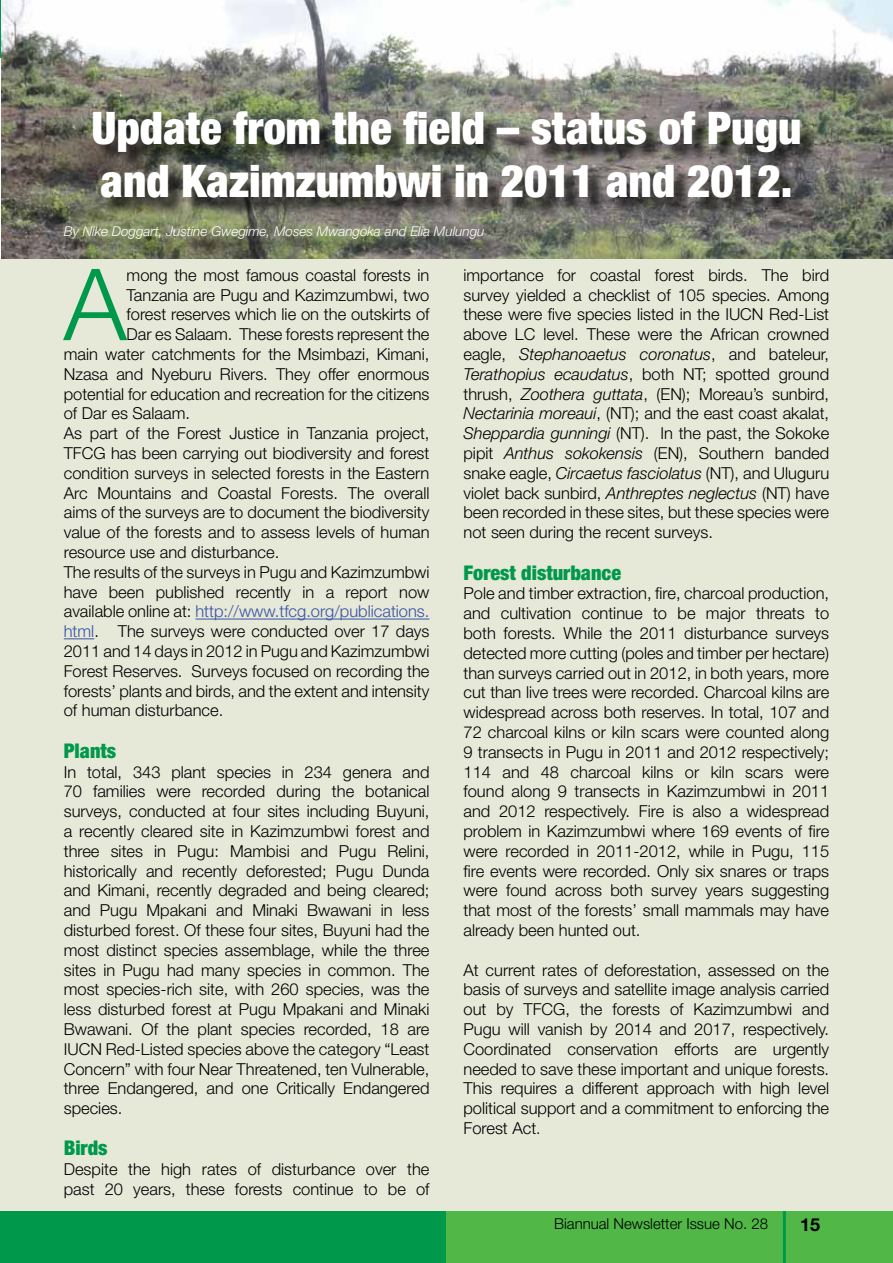
<style>
.page{position:relative;width:893px;height:1263px;background:#fff}
.page>*{position:absolute;margin:0;border:0;box-sizing:border-box;transform-origin:0 0}
.t1{font:300 99.75px "Helvetica Neue LT Std";color:#00984a}
.t2{font:900 condensed 45px/52.5px "Helvetica Neue LT Std";color:#fff}
.t3{font:900 condensed 20.25px "Helvetica Neue LT Std";color:#00984a}
.t4{font:700 18px "Helvetica Neue LT Std";color:#000}
.t5{font:300 16.5px/19.8px "Helvetica Neue LT Std";color:#000;text-align:justify}
.t6{font:300 16.5px "Helvetica Neue LT Std";color:#3953a4}
.t7{font:300 15px "Helvetica Neue LT Std";color:#000}
.t8{font:italic 300 13.5px "Helvetica Neue LT Std";color:#fff}
.s1{color:#000}
.s2{color:#3953a4}
.s3{font-style:italic}
.s4{font-size:15.75px}
</style>
<div class="page">
<div style="left:0;top:1211px;width:468px;height:52px;background:#00984a"></div>
<div style="left:446px;top:1211px;width:447px;height:52px;background:#51b848"></div>
<hr style="left:783px;top:1211px;width:3px;height:52px;background:#00984a">
<img style="left:2px;top:0;width:891px;height:259px">
<div style="left:0;top:259px;width:893px;height:952px;background:#e6e8d8"></div>
<div style="left:67px;top:114px;width:751px;height:143px;background:#000;opacity:.75"></div>
<hr style="left:195px;top:619px;width:234px;height:1px;background:#3953a4">
<hr style="left:64px;top:638px;width:30px;height:1px;background:#3953a4">
<h2 class="t2" style="left:92px;top:101px;width:711px">Update from the field – status of Pugu and Kazimzumbwi in 2011 and 2012.</h2>
<p class="t8" style="left:64px;top:223px;width:422px">By Nike Doggart, Justine Gwegime, Moses Mwangoka and Elia Mulungu</p>
<h1 class="t1" style="left:64px;top:244px;width:64px">A</h1>
<p class="t5" style="left:127px;top:265px;width:304px">mong the most famous coastal forests in</p>
<p class="t5" style="left:463px;top:265px;width:367px">importance for coastal forest birds. The bird survey yielded a checklist of 105 species. Among these were five species listed in the IUCN</p>
<p class="t5" style="left:127px;top:284px;width:304px">Tanzania are Pugu and Kazimzumbwi, two</p>
<p class="t5" style="left:127px;top:304px;width:304px">forest reserves which lie on the outskirts of</p>
<p class="t5" style="left:127px;top:324px;width:304px">Dar es Salaam. These forests represent the</p>
<p class="t5" style="left:64px;top:344px;width:367px">main water catchments for the Msimbazi, Kimani,</p>
<p class="t5" style="left:64px;top:364px;width:367px">Nzasa and Nyeburu Rivers. They offer enormous</p>
<p class="t5" style="left:64px;top:383px;width:367px">potential for education and recreation for the citizens</p>
<p class="t5" style="left:64px;top:403px;width:128px">of Dar es Salaam.</p>
<p class="t5" style="left:64px;top:423px;width:367px">As part of the Forest Justice in Tanzania project,</p>
<p class="t5" style="left:64px;top:443px;width:367px">TFCG has been carrying out biodiversity and forest</p>
<p class="t5" style="left:64px;top:463px;width:367px">condition surveys in selected forests in the Eastern</p>
<p class="t5" style="left:64px;top:482px;width:367px">Arc Mountains and Coastal Forests. The overall</p>
<p class="t5" style="left:64px;top:502px;width:367px">aims of the surveys are to document the biodiversity</p>
<p class="t5" style="left:64px;top:522px;width:367px">value of the forests and to assess levels of human</p>
<p class="t5" style="left:64px;top:542px;width:217px">resource use and disturbance.</p>
<p class="t5" style="left:64px;top:562px;width:367px">The results of the surveys in Pugu and Kazimzumbwi</p>
<p class="t5" style="left:64px;top:581px;width:367px">have been published recently in a report now</p>
<p class="t6" style="left:64px;top:601px;width:367px"><span class="s1">available online at:</span> http://www.tfcg.org/publications.</p>
<p class="t5" style="left:64px;top:621px;width:367px"><span class="s2">html</span>. The surveys were conducted over 17 days</p>
<p class="t5" style="left:64px;top:641px;width:367px">2011 and 14 days in 2012 in Pugu and Kazimzumbwi</p>
<p class="t5" style="left:64px;top:661px;width:367px">Forest Reserves. Surveys focused on recording the</p>
<p class="t5" style="left:64px;top:680px;width:367px">forests’ plants and birds, and the extent and intensity</p>
<p class="t5" style="left:64px;top:700px;width:161px">of human disturbance.</p>
<p class="t3" style="left:64px;top:738px;width:54px">Plants</p>
<p class="t5" style="left:64px;top:761px;width:367px">In total, 343 plant species in 234 genera and 70 families were recorded during the botanical surveys, conducted at four sites including Buyuni, a recently cleared site in Kazimzumbwi forest and three sites in Pugu: Mambisi and Pugu Relini, historically and recently deforested; Pugu Dunda and Kimani, recently degraded and being cleared; and Pugu Mpakani and Minaki Bwawani in less disturbed forest. Of these four sites, Buyuni had the most distinct species assemblage, while the three sites in Pugu had many species in common. The most species-rich site, with 260 species, was the less disturbed forest at Pugu Mpakani and Minaki Bwawani. Of the plant species recorded, 18 are IUCN</p>
<p class="t5" style="left:463px;top:304px;width:367px;text-indent:306px">Red-List above LC level. These were the African crowned eagle, <span class="s3">Stephanoaetus coronatus</span>, and bateleur, <span class="s3">Terathopius ecaudatus</span>, both NT; spotted ground thrush, <span class="s3">Zoothera guttata</span>, (EN); Moreau’s sunbird, <span class="s3">Nectarinia moreaui</span>, (NT); and the east coast akalat, <span class="s3">Sheppardia gunningi</span> (NT). In the past, the Sokoke pipit <span class="s3">Anthus sokokensis</span> (EN), Southern banded snake eagle, <span class="s3">Circaetus fasciolatus</span> (NT), and Uluguru violet back sunbird, <span class="s3">Anthreptes neglectus</span> (NT) have been recorded in these sites, but these species were not seen during the recent surveys.</p>
<p class="t3" style="left:463px;top:560px;width:159px">Forest disturbance</p>
<p class="t5" style="left:463px;top:583px;width:367px">Pole and timber extraction, fire, charcoal production, and cultivation continue to be major threats to both forests. While the 2011 disturbance surveys detected more cutting (poles and timber per hectare) than surveys carried out in 2012, in both years, more cut than live trees were recorded. Charcoal kilns are widespread across both reserves. In total, 107 and 72 charcoal kilns or kiln scars were counted along 9 transects in Pugu in 2011 and 2012 respectively; 114 and 48 charcoal kilns or kiln scars were found along 9 transects in Kazimzumbwi in 2011 and 2012 respectively. Fire is also a widespread problem in Kazimzumbwi where 169 events of fire were recorded in 2011-2012, while in Pugu, 115 fire events were recorded. Only six snares or traps were found across both survey years suggesting that most of the forests’ small mammals may have already been hunted out.</p>
<p class="t5" style="left:463px;top:959px;width:367px">At current rates of deforestation, assessed on the basis of surveys and satellite image analysis carried out by TFCG, the forests of Kazimzumbwi and Pugu will vanish by 2014 and 2017, respectively.<br>Coordinated conservation efforts are urgently needed to save these important and unique forests.<br>This requires a different approach with high level political support and a commitment to enforcing the Forest Act<span class="s4">.</span></p>
<p class="t5" style="left:64px;top:1039px;width:367px;text-indent:42px">Red-Listed species above the category “Least Concern” with four Near Threatened, ten Vulnerable, three Endangered, and one Critically Endangered species.</p>
<p class="t3" style="left:64px;top:1136px;width:45px">Birds</p>
<p class="t5" style="left:64px;top:1159px;width:367px">Despite the high rates of disturbance over the past 20 years, these forests continue to be of</p>
<p class="t7" style="left:554px;top:1214px;width:215px">Biannual Newsletter Issue No. 28</p>
<p class="t4" style="left:800px;top:1213px;width:22px">15</p>
</div>
